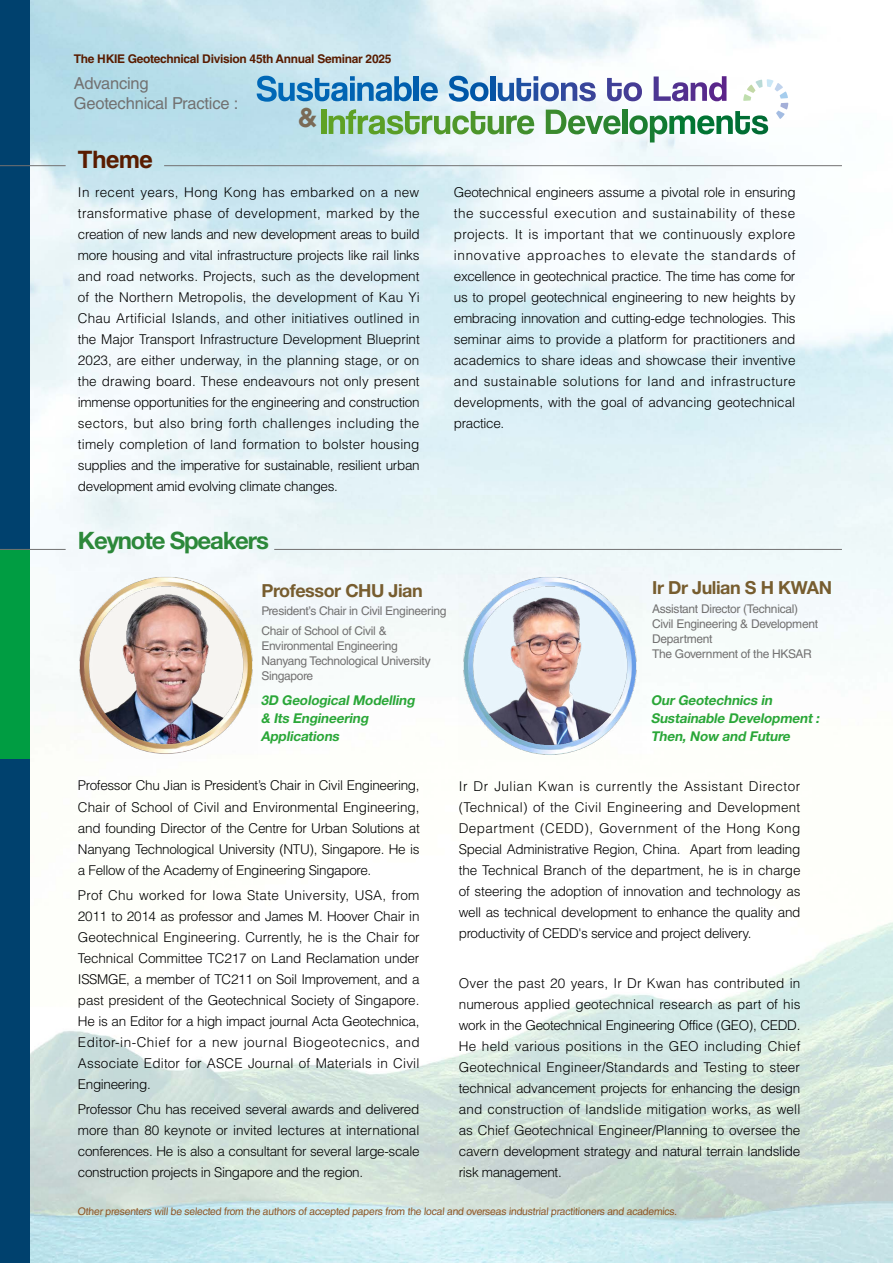
<style>
.page{position:relative;width:893px;height:1263px;background:#fff}
.page>*{position:absolute;margin:0;border:0;box-sizing:border-box;transform-origin:0 0}
.t1{font:600 25.8px "Avant Garde";color:#7a6a56;scale:1.07 1}
.t2{font:700 24px "Helvetica Neue LT Std";letter-spacing:-.05em;color:#2c883a}
.t3{font:700 24px "Helvetica LT Std";letter-spacing:-.025em;color:#591c00}
.t4{font:700 18px "Helvetica Neue LT Std";letter-spacing:-.025em;color:#775d2f}
.t5{font:16.5px/19.8px "Helvetica LT Std";letter-spacing:-.01em;color:#727171}
.t6{font:300 13.5px/21px "Helvetica LT Std";letter-spacing:-.025em;color:#000;text-align:justify}
.t7{font:italic 700 13.5px/18px "Helvetica Neue LT Std";color:#2aa738}
.t8{font:12px/15px "Helvetica LT Std";letter-spacing:-.025em;color:#727171}
.t9{font:700 12px "Helvetica LT Std";letter-spacing:-.025em;color:#591c00}
.t10{font:10.5px "Helvetica LT Std";color:#8e5828}
</style>
<div class="page">
<div style="left:0;top:0;width:30px;height:1263px;background:#00416e"></div>
<div style="left:0;top:549px;width:30px;height:210px;background:#009d42"></div>
<hr style="left:0;top:165px;width:66px;height:1px;background:#727171">
<hr style="left:0;top:549px;width:66px;height:1px;background:#727171">
<hr style="left:164px;top:165px;width:678px;height:1px;background:#727171">
<hr style="left:274px;top:549px;width:568px;height:1px;background:#727171">
<svg style="left:257px;top:76px;width:531px;height:66px"></svg>
<img style="left:74px;top:572px;width:183px;height:187px">
<img style="left:459px;top:573px;width:183px;height:186px">
<p class="t9" style="left:74px;top:52px;width:319px">The HKIE Geotechnical Division 45th Annual Seminar 2025</p>
<p class="t5" style="left:74px;top:74px;width:166px">Advancing<br>Geotechnical Practice :</p>
<h1 class="t1" style="left:298px;top:101px;width:19px">&amp;</h1>
<h2 class="t3" style="left:78px;top:145px;width:76px">Theme</h2>
<p class="t6" style="left:78px;top:181px;width:343px">In recent years, Hong Kong has embarked on a new transformative phase of development, marked by the creation of new lands and new development areas to build more housing and vital infrastructure projects like rail links and road networks. Projects, such as the development of the Northern Metropolis, the development of Kau Yi Chau Artificial Islands, and other initiatives outlined in the Major Transport Infrastructure Development Blueprint 2023, are either underway, in the planning stage, or on the drawing board. These endeavours not only present immense opportunities for the engineering and construction sectors, but also bring forth challenges including the timely completion of land formation to bolster housing supplies and the imperative for sustainable, resilient urban development amid evolving climate changes.</p>
<p class="t6" style="left:454px;top:182px;width:343px">Geotechnical engineers assume a pivotal role in ensuring the successful execution and sustainability of these projects. It is important that we continuously explore innovative approaches to elevate the standards of excellence in geotechnical practice. The time has come for us to propel geotechnical engineering to new heights by embracing innovation and cutting-edge technologies. This seminar aims to provide a platform for practitioners and academics to share ideas and showcase their inventive and sustainable solutions for land and infrastructure developments, with the goal of advancing geotechnical practice.</p>
<h2 class="t2" style="left:78px;top:526px;width:192px">Keynote Speakers</h2>
<h3 class="t4" style="left:261px;top:580px;width:163px">Professor CHU Jian</h3>
<p class="t8" style="left:261px;top:601px;width:186px;line-height:19.2px">President’s Chair in Civil Engineering<br>Chair of School of Civil &amp;</p>
<p class="t8" style="left:261px;top:638px;width:171px">Environmental Engineering<br>Nanyang Technological University<br>Singapore</p>
<h3 class="t4" style="left:652px;top:577px;width:181px">Ir Dr Julian S H KWAN</h3>
<p class="t8" style="left:652px;top:601px;width:167px">Assistant Director (Technical)<br>Civil Engineering &amp; Development<br>Department<br>The Government of the HKSAR</p>
<p class="t7" style="left:261px;top:691px;width:158px">3D GeologicalModelling &amp; Its Engineering<br>Applications</p>
<p class="t7" style="left:651px;top:691px;width:173px">OurGeotechnics in<br>Sustainable Development:<br>Then,Now and Future</p>
<p class="t6" style="left:78px;top:775px;width:343px">Professor Chu Jian is President’s Chair in Civil Engineering, Chair of School of Civil and Environmental Engineering, and founding Director of the Centre for Urban Solutions at Nanyang Technological University (NTU), Singapore. He is a Fellow of the Academy of Engineering Singapore.</p>
<p class="t6" style="left:78px;top:884px;width:343px">Prof Chu worked for Iowa State University, USA, from 2011 to 2014 as professor and James M. Hoover Chair in Geotechnical Engineering. Currently, he is the Chair for Technical Committee TC217 on Land Reclamation under ISSMGE, a member of TC211 on Soil Improvement, and a past president of the Geotechnical Society of Singapore.<br>He is an Editor for a high impact journal Acta Geotechnica, Editor-in-Chief for a new journal Biogeotecnics, and Associate Editor for ASCE Journal of Materials in Civil Engineering.</p>
<p class="t6" style="left:78px;top:1099px;width:343px">Professor Chu has received several awards and delivered more than 80 keynote or invited lectures at international conferences. He is also a consultant for several large-scale construction projects in Singapore and the region.</p>
<p class="t6" style="left:459px;top:775px;width:343px">Ir Dr Julian Kwan is currently the Assistant Director (Technical) of the Civil Engineering and Development Department (CEDD), Government of the Hong Kong Special Administrative Region, China. Apart from leading the Technical Branch of the department, he is in charge of steering the adoption of innovation and technology as well as technical development to enhance the quality and productivity of CEDD's service and project delivery.</p>
<p class="t6" style="left:459px;top:973px;width:343px">Over the past 20 years, Ir Dr Kwan has contributed in numerous applied geotechnical research as part of his work in the Geotechnical Engineering Office (GEO), CEDD.<br>He held various positions in the GEO including Chief Geotechnical Engineer/Standards and Testing to steer technical advancement projects for enhancing the design and construction of landslide mitigation works, as well as Chief Geotechnical Engineer/Planning to oversee the cavern development strategy and natural terrain landslide risk management.</p>
<p class="t10" style="left:78px;top:1205px;width:602px">Other presenters will be selected from the authors of accepted papers from the local and overseas industrial practitioners and academics.</p>
</div>
